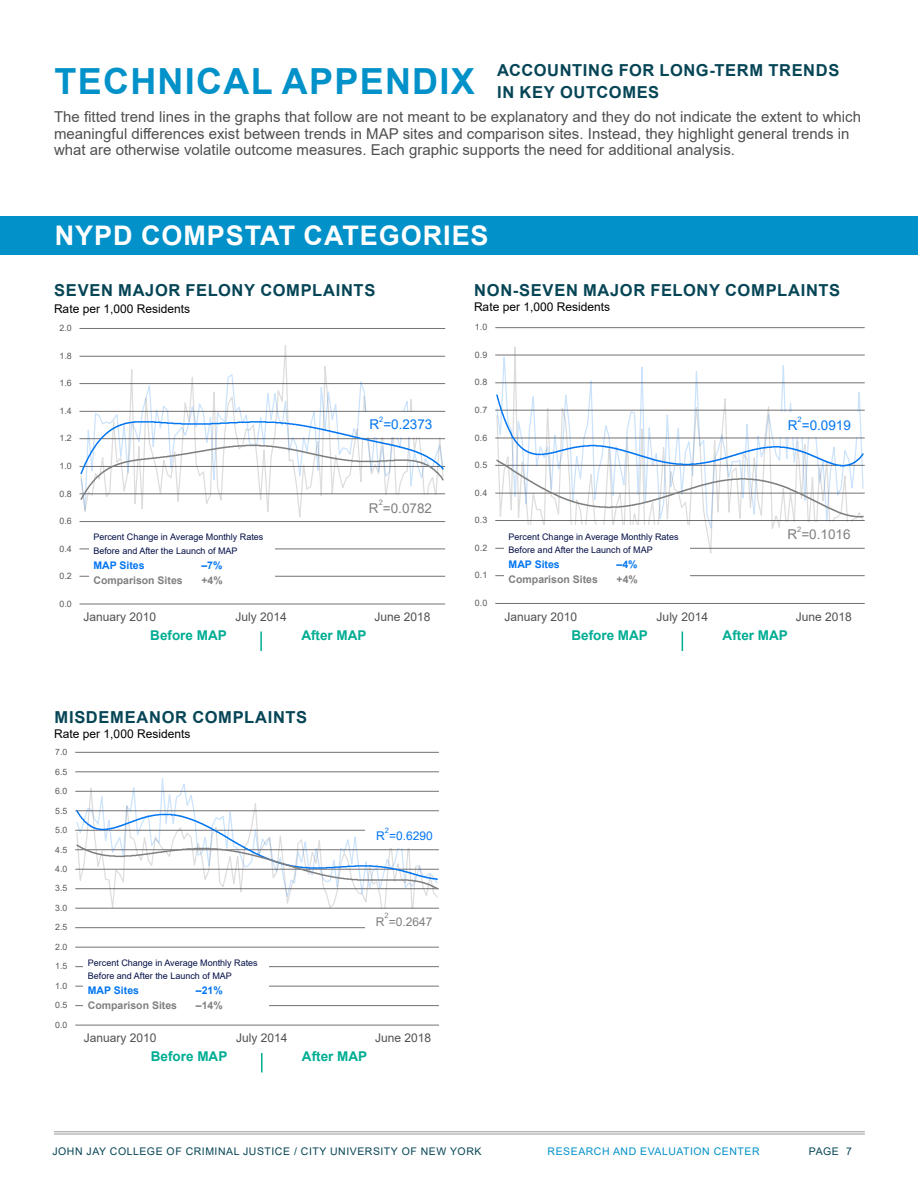
<style>
.page{position:relative;width:918px;height:1188px;background:#fff}
.page>*{position:absolute;margin:0;border:0;box-sizing:border-box;transform-origin:0 0}
.t1{font:700 36px "Arial";letter-spacing:.035em;color:#0291c9}
.t2{font:700 27px "Arial";letter-spacing:.035em;color:#fff}
.t3{font:700 16.5px "Arial";letter-spacing:.04em;color:#064556}
.t4{font:15px/16.5px "Arial";color:#505050}
.t5{font:700 13.5px "Arial";color:#01ad93}
.t6{font:13.5px "Arial";color:#0275f0}
.t7{font:13.5px "Arial";color:#7f7f7f}
.t8{font:12px "Arial";color:#505050}
.t9{font:12px "Arial";color:#000}
.t10{font:12px "Arial";color:#0275f0}
.t11{font:12px "Arial";color:#7f7f7f}
.t12{font:10.5px "Arial";letter-spacing:.05em;color:#064556}
.t13{font:700 10.5px "Arial";color:#7f7f7f}
.t14{font:700 10.5px "Arial";color:#0275f0}
.t15{font:10.5px "Arial";letter-spacing:.05em;color:#0291c9}
.t16{font:9px/13.5px "Arial";color:#040f47}
.t17{font:8.85px "Arial";color:#595959}
.t18{font:8.7px "Arial";color:#595959}
.t19{font:7.5px "Arial";color:#0275f0}
.t20{font:7.5px "Arial";color:#7f7f7f}
</style>
<div class="page">
<hr style="left:54px;top:1133px;width:811px;height:2px;background:#a5a5a5">
<hr style="left:54px;top:1131px;width:811px;height:1px;background:#a5a5a5">
<hr style="left:79px;top:604px;width:366px;height:1px;background:#767171">
<hr style="left:79px;top:576px;width:366px;height:1px;background:#767171">
<hr style="left:79px;top:549px;width:366px;height:1px;background:#767171">
<hr style="left:79px;top:521px;width:366px;height:1px;background:#767171">
<hr style="left:79px;top:494px;width:366px;height:1px;background:#767171">
<hr style="left:79px;top:466px;width:366px;height:1px;background:#767171">
<hr style="left:79px;top:438px;width:366px;height:1px;background:#767171">
<hr style="left:79px;top:411px;width:366px;height:1px;background:#767171">
<hr style="left:79px;top:383px;width:366px;height:1px;background:#767171">
<hr style="left:79px;top:356px;width:366px;height:1px;background:#767171">
<hr style="left:79px;top:328px;width:366px;height:1px;background:#767171">
<svg style="left:80px;top:345px;width:364px;height:173px"></svg>
<svg style="left:79px;top:420px;width:365px;height:81px"></svg>
<div style="left:0;top:217px;width:918px;height:38px;background:#0291c9"></div>
<div style="left:89px;top:525px;width:186px;height:67px;background:#fff"></div>
<div style="left:362px;top:412px;width:78px;height:24px;background:#fff"></div>
<div style="left:362px;top:495px;width:78px;height:25px;background:#fff"></div>
<hr style="left:495px;top:603px;width:370px;height:1px;background:#767171">
<hr style="left:495px;top:575px;width:370px;height:1px;background:#767171">
<hr style="left:495px;top:548px;width:370px;height:1px;background:#767171">
<hr style="left:495px;top:520px;width:370px;height:1px;background:#767171">
<hr style="left:495px;top:493px;width:370px;height:1px;background:#767171">
<hr style="left:495px;top:465px;width:370px;height:1px;background:#767171">
<hr style="left:495px;top:438px;width:370px;height:1px;background:#767171">
<hr style="left:495px;top:410px;width:370px;height:1px;background:#767171">
<hr style="left:495px;top:383px;width:370px;height:1px;background:#767171">
<hr style="left:495px;top:355px;width:370px;height:1px;background:#767171">
<hr style="left:495px;top:327px;width:370px;height:1px;background:#767171">
<svg style="left:496px;top:327px;width:368px;height:250px"></svg>
<svg style="left:495px;top:393px;width:369px;height:125px"></svg>
<div style="left:504px;top:525px;width:186px;height:67px;background:#fff"></div>
<div style="left:780px;top:412px;width:79px;height:25px;background:#fff"></div>
<div style="left:780px;top:522px;width:78px;height:24px;background:#fff"></div>
<svg style="left:260px;top:632px;width:2px;height:19px"></svg>
<svg style="left:682px;top:632px;width:1px;height:19px"></svg>
<hr style="left:75px;top:1025px;width:364px;height:1px;background:#767171">
<hr style="left:75px;top:1005px;width:364px;height:1px;background:#767171">
<hr style="left:75px;top:986px;width:364px;height:1px;background:#767171">
<hr style="left:75px;top:966px;width:364px;height:1px;background:#767171">
<hr style="left:75px;top:947px;width:364px;height:1px;background:#767171">
<hr style="left:75px;top:927px;width:364px;height:1px;background:#767171">
<hr style="left:75px;top:908px;width:364px;height:1px;background:#767171">
<hr style="left:75px;top:752px;width:364px;height:1px;background:#767171">
<svg style="left:75px;top:771px;width:364px;height:21px"></svg>
<svg style="left:76px;top:773px;width:363px;height:156px"></svg>
<svg style="left:75px;top:809px;width:364px;height:82px"></svg>
<div style="left:83px;top:951px;width:186px;height:67px;background:#fff"></div>
<div style="left:365px;top:824px;width:79px;height:24px;background:#fff"></div>
<div style="left:365px;top:909px;width:78px;height:25px;background:#fff"></div>
<svg style="left:261px;top:1053px;width:1px;height:19px"></svg>
<p class="t3" style="left:497px;top:59px;width:344px">ACCOUNTING FOR LONG-TERM TRENDS</p>
<h1 class="t1" style="left:55px;top:56px;width:606px">TECHNICAL APPENDIX <sub>IN</sub> <sub>KEY</sub> <sub>OUTCOMES</sub></h1>
<p class="t4" style="left:54px;top:109px;width:809px">The fitted trend lines in the graphs that follow are not meant to be explanatory and they do not indicate the extent to which meaningful differences exist between trends in MAP sites and comparison sites. Instead, they highlight general trends in what are otherwise volatile outcome measures. Each graphic supports the need for additional analysis.</p>
<h2 class="t2" style="left:55px;top:217px;width:435px">NYPD COMPSTAT CATEGORIES</h2>
<p class="t3" style="left:54px;top:279px;width:323px">SEVEN MAJOR FELONY COMPLAINTS</p>
<p class="t9" style="left:54px;top:300px;width:138px">Rate per 1,000 Residents</p>
<p class="t17" style="left:59px;top:322px;width:14px">2.0</p>
<p class="t17" style="left:59px;top:350px;width:14px">1.8</p>
<p class="t17" style="left:59px;top:377px;width:14px">1.6</p>
<p class="t17" style="left:59px;top:405px;width:14px">1.4</p>
<p class="t17" style="left:59px;top:432px;width:14px">1.2</p>
<p class="t17" style="left:59px;top:460px;width:14px">1.0</p>
<p class="t17" style="left:59px;top:487px;width:14px">0.8</p>
<p class="t17" style="left:59px;top:515px;width:14px">0.6</p>
<p class="t17" style="left:59px;top:542px;width:14px">0.4</p>
<p class="t17" style="left:59px;top:570px;width:14px">0.2</p>
<p class="t17" style="left:59px;top:597px;width:14px">0.0</p>
<p class="t19" style="left:379px;top:414px;width:6px">2</p>
<p class="t6" style="left:369px;top:415px;width:65px">R =0.2373</p>
<p class="t16" style="left:93px;top:530px;width:171px">Percent Change in Average Monthly Rates<br>Before and After the Launch of MAP</p>
<p class="t14" style="left:93px;top:558px;width:53px">MAP Sites</p>
<p class="t14" style="left:201px;top:558px;width:23px">–7%</p>
<p class="t13" style="left:93px;top:573px;width:91px">Comparison Sites</p>
<p class="t13" style="left:201px;top:573px;width:23px">+4%</p>
<p class="t20" style="left:379px;top:497px;width:6px">2</p>
<p class="t7" style="left:369px;top:498px;width:65px">R =0.0782</p>
<p class="t8" style="left:83px;top:608px;width:74px">January 2010</p>
<p class="t8" style="left:235px;top:608px;width:53px">July 2014</p>
<p class="t8" style="left:375px;top:608px;width:58px">June 2018</p>
<p class="t5" style="left:150px;top:626px;width:78px">Before MAP</p>
<p class="t5" style="left:301px;top:626px;width:67px">After MAP</p>
<p class="t3" style="left:55px;top:706px;width:254px">MISDEMEANOR COMPLAINTS</p>
<p class="t9" style="left:54px;top:726px;width:138px">Rate per 1,000 Residents</p>
<p class="t18" style="left:55px;top:746px;width:14px">7.0</p>
<p class="t18" style="left:55px;top:766px;width:14px">6.5</p>
<p class="t18" style="left:55px;top:785px;width:14px">6.0</p>
<p class="t18" style="left:55px;top:805px;width:14px">5.5</p>
<p class="t18" style="left:55px;top:824px;width:14px">5.0</p>
<p class="t18" style="left:55px;top:843px;width:14px">4.5</p>
<p class="t18" style="left:55px;top:863px;width:14px">4.0</p>
<p class="t18" style="left:55px;top:882px;width:14px">3.5</p>
<p class="t18" style="left:55px;top:902px;width:14px">3.0</p>
<p class="t18" style="left:55px;top:921px;width:14px">2.5</p>
<p class="t18" style="left:55px;top:941px;width:14px">2.0</p>
<p class="t18" style="left:55px;top:960px;width:14px">1.5</p>
<p class="t18" style="left:55px;top:980px;width:14px">1.0</p>
<p class="t18" style="left:55px;top:999px;width:14px">0.5</p>
<p class="t18" style="left:55px;top:1019px;width:14px">0.0</p>
<p class="t19" style="left:385px;top:825px;width:6px">2</p>
<p class="t10" style="left:376px;top:828px;width:58px">R =0.6290</p>
<p class="t16" style="left:88px;top:956px;width:171px">Percent Change in Average Monthly Rates<br>Before and After the Launch of MAP</p>
<p class="t14" style="left:88px;top:983px;width:53px">MAP Sites</p>
<p class="t14" style="left:196px;top:983px;width:28px">–21%</p>
<p class="t13" style="left:88px;top:998px;width:91px">Comparison Sites</p>
<p class="t13" style="left:196px;top:998px;width:28px">–14%</p>
<p class="t20" style="left:385px;top:911px;width:6px">2</p>
<p class="t11" style="left:376px;top:913px;width:58px">R =0.2647</p>
<p class="t8" style="left:84px;top:1030px;width:74px">January 2010</p>
<p class="t8" style="left:236px;top:1030px;width:53px">July 2014</p>
<p class="t8" style="left:375px;top:1030px;width:58px">June 2018</p>
<p class="t5" style="left:151px;top:1047px;width:78px">Before MAP</p>
<p class="t5" style="left:302px;top:1047px;width:67px">After MAP</p>
<p class="t3" style="left:474px;top:279px;width:367px">NON-SEVEN MAJOR FELONY COMPLAINTS</p>
<p class="t9" style="left:474px;top:299px;width:138px">Rate per 1,000 Residents</p>
<p class="t17" style="left:475px;top:321px;width:14px">1.0</p>
<p class="t17" style="left:475px;top:349px;width:14px">0.9</p>
<p class="t17" style="left:475px;top:376px;width:14px">0.8</p>
<p class="t17" style="left:475px;top:404px;width:14px">0.7</p>
<p class="t17" style="left:475px;top:431px;width:14px">0.6</p>
<p class="t17" style="left:475px;top:459px;width:14px">0.5</p>
<p class="t17" style="left:475px;top:487px;width:14px">0.4</p>
<p class="t17" style="left:475px;top:514px;width:14px">0.3</p>
<p class="t17" style="left:475px;top:542px;width:14px">0.2</p>
<p class="t17" style="left:475px;top:569px;width:14px">0.1</p>
<p class="t17" style="left:475px;top:597px;width:14px">0.0</p>
<p class="t16" style="left:509px;top:530px;width:171px">Percent Change in Average Monthly Rates<br>Before and After the Launch of MAP</p>
<p class="t14" style="left:509px;top:557px;width:53px">MAP Sites</p>
<p class="t14" style="left:617px;top:557px;width:23px">–4%</p>
<p class="t13" style="left:509px;top:572px;width:91px">Comparison Sites</p>
<p class="t13" style="left:617px;top:572px;width:23px">+4%</p>
<p class="t19" style="left:798px;top:414px;width:6px">2</p>
<p class="t6" style="left:788px;top:415px;width:65px">R =0.0919</p>
<p class="t20" style="left:797px;top:524px;width:6px">2</p>
<p class="t7" style="left:787px;top:525px;width:65px">R =0.1016</p>
<p class="t8" style="left:505px;top:608px;width:74px">January 2010</p>
<p class="t8" style="left:657px;top:608px;width:53px">July 2014</p>
<p class="t8" style="left:796px;top:608px;width:58px">June 2018</p>
<p class="t5" style="left:571px;top:626px;width:78px">Before MAP</p>
<p class="t5" style="left:723px;top:626px;width:67px">After MAP</p>
<p class="t12" style="left:53px;top:1144px;width:430px">JOHN JAY COLLEGE OF CRIMINAL JUSTICE / CITY UNIVERSITY OF NEW YORK</p>
<p class="t15" style="left:548px;top:1144px;width:214px">RESEARCH AND EVALUATION CENTER</p>
<p class="t12" style="left:809px;top:1144px;width:44px">PAGE 7</p>
</div>
